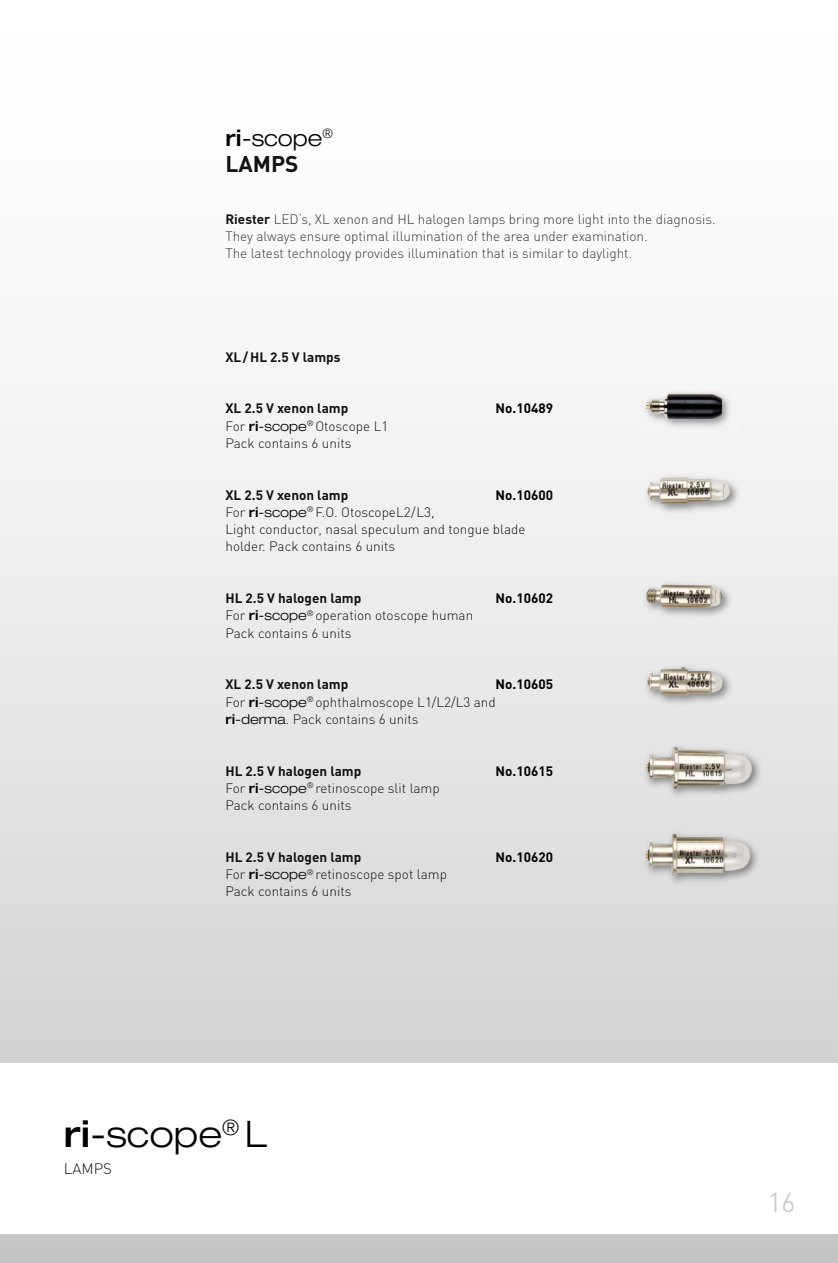
<style>
.page{position:relative;width:838px;height:1263px;background:#fff}
.page>*{position:absolute;margin:0;border:0;box-sizing:border-box;transform-origin:0 0}
.t1{font:300 expanded 36.75px "Helvetica Neue";color:#000}
.t2{font:300 27px "FFDIN";color:#ccc}
.t3{font:300 expanded 22.5px "Helvetica Neue";color:#000}
.t4{font:700 22.5px "FFDIN";color:#121212}
.t5{font:300 15px "FFDIN";color:#121212}
.t6{font:300 13.5px/17.2px "FFDIN";color:#121212}
.t7{font:300 13.5px/17.2px "FFDIN";color:#363636}
.t8{font:700 13.5px "FFDIN";color:#121212}
.t9{font:700 13.5px "FFDIN";color:#000}
.s1{font-weight:500}
.s2{font-weight:700;color:#121212}
.s3{font-family:"Helvetica Neue";font-weight:500;font-stretch:expanded;color:#000}
.s4{font-family:"Helvetica Neue";font-stretch:expanded;color:#000}
.s5{font-weight:700;color:#000}
</style>
<div class="page">
<img style="left:643px;top:474px;width:97px;height:40px">
<img style="left:647px;top:477px;width:83px;height:27px">
<img style="left:642px;top:581px;width:91px;height:37px">
<img style="left:646px;top:585px;width:77px;height:23px">
<img style="left:643px;top:663px;width:89px;height:43px">
<img style="left:647px;top:667px;width:76px;height:28px">
<img style="left:642px;top:743px;width:120px;height:56px">
<img style="left:646px;top:747px;width:106px;height:42px">
<img style="left:641px;top:830px;width:119px;height:56px">
<img style="left:646px;top:834px;width:104px;height:42px">
<img style="left:643px;top:390px;width:89px;height:39px">
<h3 class="t3" style="left:225px;top:129px;width:109px"><span class="s1">ri</span>-scope<sup>®</sup></h3>
<h3 class="t4" style="left:225px;top:156px;width:74px">LAMPS</h3>
<p class="t7" style="left:225px;top:212px;width:491px"><span class="s2">Riester</span> LED‘s, XL xenon and HL halogen lamps bring more light into the diagnosis.<br>They always ensure optimal illumination of the area under examination.<br>The latest technology provides illumination that is similar to daylight.</p>
<p class="t8" style="left:225px;top:352px;width:117px">XL / HL 2.5 V lamps</p>
<p class="t8" style="left:225px;top:404px;width:124px">XL 2.5 V xenon lamp</p>
<p class="t9" style="left:495px;top:404px;width:59px">No.10489</p>
<p class="t6" style="left:225px;top:419px;width:164px">For <span class="s3">ri</span><span class="s4">-scope</span><sup>®</sup> Otoscope L1<br>Pack contains 6 units</p>
<p class="t8" style="left:225px;top:490px;width:124px">XL 2.5 V xenon lamp</p>
<p class="t9" style="left:495px;top:490px;width:59px">No.10600</p>
<p class="t6" style="left:225px;top:505px;width:301px">For <span class="s3">ri</span><span class="s4">-scope</span><sup>®</sup> F.O. OtoscopeL2/L3,<br>Light conductor, nasal speculum and tongue blade holder. Pack contains 6 units</p>
<p class="t8" style="left:225px;top:593px;width:137px">HL 2.5 V halogen lamp</p>
<p class="t9" style="left:495px;top:593px;width:59px">No.10602</p>
<p class="t6" style="left:225px;top:608px;width:249px">For <span class="s3">ri</span><span class="s4">-scope</span><sup>®</sup> operation otoscope human<br>Pack contains 6 units</p>
<p class="t8" style="left:225px;top:680px;width:124px">XL 2.5 V xenon lamp</p>
<p class="t6" style="left:225px;top:677px;width:329px;text-indent:270px"><span class="s5">No.10605<br></span>For <span class="s3">ri</span><span class="s4">-scope</span><sup>®</sup> ophthalmoscope L1/L2/L3 and <span class="s3">ri</span><span class="s4">-derma</span>. Pack contains 6 units</p>
<p class="t8" style="left:225px;top:766px;width:137px">HL 2.5 V halogen lamp</p>
<p class="t9" style="left:495px;top:766px;width:59px">No.10615</p>
<p class="t6" style="left:225px;top:781px;width:216px">For <span class="s3">ri</span><span class="s4">-scope</span><sup>®</sup> retinoscope slit lamp<br>Pack contains 6 units</p>
<p class="t8" style="left:225px;top:852px;width:137px">HL 2.5 V halogen lamp</p>
<p class="t9" style="left:495px;top:852px;width:59px">No.10620</p>
<p class="t6" style="left:225px;top:867px;width:223px">For <span class="s3">ri</span><span class="s4">-scope</span><sup>®</sup> retinoscope spot lamp<br>Pack contains 6 units</p>
<h1 class="t1" style="left:64px;top:1121px;width:205px"><span class="s1">ri</span>-scope<sup>®</sup> L</h1>
<p class="t5" style="left:64px;top:1163px;width:50px">LAMPS</p>
<h2 class="t2" style="left:767px;top:1193px;width:29px">16</h2>
</div>
